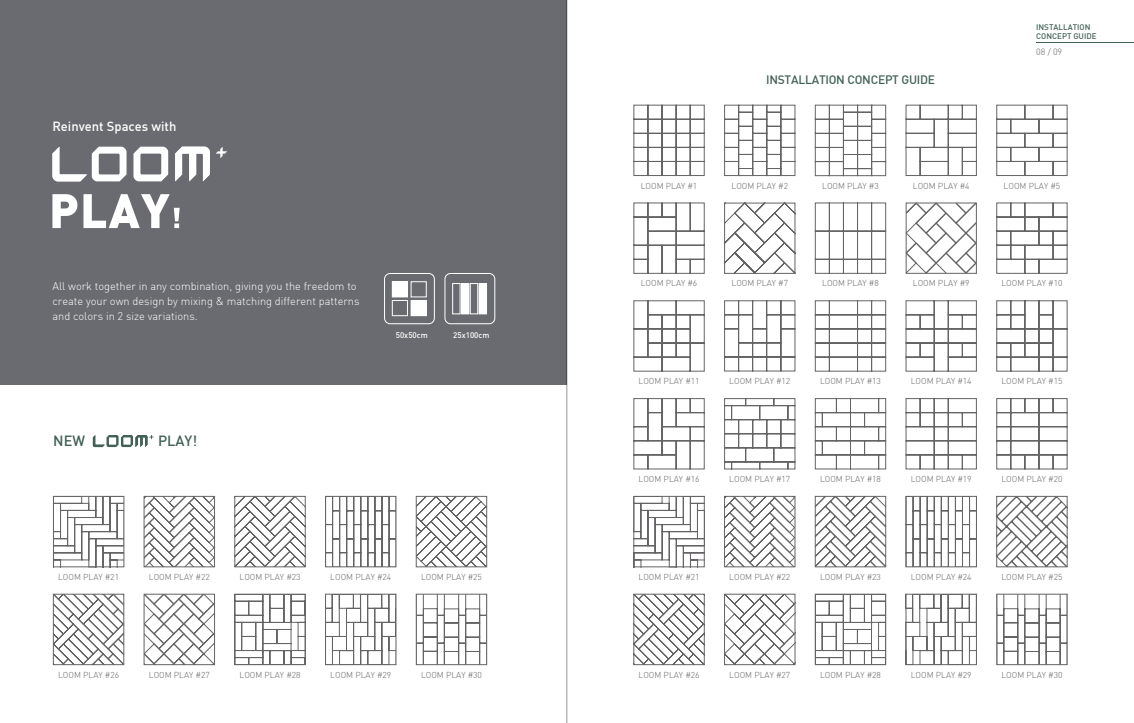
<style>
.page{position:relative;width:1134px;height:723px;background:#fff}
.page>*{position:absolute;margin:0;border:0;box-sizing:border-box;transform-origin:0 0}
.t1{font:14.5px "DIN Medium";color:#416155}
.t2{font:13px "DIN Medium";color:#fff}
.t3{font:12px "DIN Medium";letter-spacing:-.02em;color:#416155}
.t4{font:11px/15px "DIN Light";color:#fff}
.t5{font:9px "DIN Light";color:#656365}
.t6{font:8.5px "DIN Light";color:#656365}
.t7{font:8px/9.6px "DIN Medium";color:#416155}
.t8{font:8px "DIN Medium";color:#fff}
</style>
<div class="page">
<div style="left:0;top:0;width:567px;height:384px;background:#696b70"></div>
<svg style="left:327px;top:498px;width:67px;height:67px"></svg>
<div style="left:325px;top:496px;width:71px;height:71px;border:1px solid #656365"></div>
<svg style="left:418px;top:498px;width:67px;height:67px"></svg>
<div style="left:416px;top:496px;width:71px;height:71px;border:1px solid #656365"></div>
<svg style="left:55px;top:596px;width:67px;height:67px"></svg>
<div style="left:53px;top:594px;width:71px;height:71px;border:1px solid #656365"></div>
<svg style="left:146px;top:596px;width:67px;height:67px"></svg>
<div style="left:144px;top:594px;width:71px;height:71px;border:1px solid #656365"></div>
<svg style="left:237px;top:596px;width:66px;height:67px"></svg>
<div style="left:235px;top:594px;width:70px;height:71px;border:1px solid #656365"></div>
<svg style="left:327px;top:596px;width:67px;height:67px"></svg>
<div style="left:325px;top:594px;width:71px;height:71px;border:1px solid #656365"></div>
<div style="left:392px;top:282px;width:15px;height:15px;background:#fff"></div>
<div style="left:392px;top:282px;width:16px;height:15px;border:1px solid #fff"></div>
<div style="left:411px;top:281px;width:15px;height:16px;border:1px solid #fff"></div>
<div style="left:392px;top:300px;width:16px;height:16px;border:1px solid #fff"></div>
<div style="left:411px;top:300px;width:15px;height:16px;background:#fff"></div>
<div style="left:384px;top:273px;width:51px;height:51px;border:1px solid #fff;border-radius:6px"></div>
<div style="left:479px;top:283px;width:7px;height:31px;background:#fff"></div>
<div style="left:479px;top:283px;width:8px;height:31px;border:1px solid #fff"></div>
<div style="left:461px;top:283px;width:8px;height:31px;background:#fff"></div>
<div style="left:452px;top:283px;width:8px;height:31px;border:1px solid #fff"></div>
<div style="left:470px;top:283px;width:8px;height:31px;border:1px solid #fff"></div>
<div style="left:445px;top:273px;width:50px;height:51px;border:1px solid #fff;border-radius:6px"></div>
<svg style="left:55px;top:498px;width:67px;height:67px"></svg>
<div style="left:53px;top:496px;width:71px;height:71px;border:1px solid #656365"></div>
<svg style="left:146px;top:498px;width:67px;height:67px"></svg>
<div style="left:144px;top:496px;width:71px;height:71px;border:1px solid #656365"></div>
<svg style="left:237px;top:498px;width:66px;height:67px"></svg>
<div style="left:235px;top:496px;width:70px;height:71px;border:1px solid #656365"></div>
<hr style="left:1036px;top:43px;width:98px;height:1px;background:#416155">
<svg style="left:418px;top:596px;width:67px;height:67px"></svg>
<div style="left:416px;top:594px;width:71px;height:71px;border:1px solid #656365"></div>
<svg style="left:908px;top:498px;width:67px;height:67px"></svg>
<div style="left:906px;top:496px;width:71px;height:71px;border:1px solid #656365"></div>
<svg style="left:998px;top:498px;width:67px;height:67px"></svg>
<div style="left:996px;top:496px;width:71px;height:71px;border:1px solid #656365"></div>
<svg style="left:636px;top:596px;width:66px;height:67px"></svg>
<div style="left:634px;top:594px;width:70px;height:71px;border:1px solid #656365"></div>
<svg style="left:726px;top:596px;width:67px;height:67px"></svg>
<div style="left:724px;top:594px;width:71px;height:71px;border:1px solid #656365"></div>
<svg style="left:817px;top:596px;width:67px;height:67px"></svg>
<div style="left:815px;top:594px;width:71px;height:71px;border:1px solid #656365"></div>
<svg style="left:908px;top:596px;width:67px;height:67px"></svg>
<div style="left:906px;top:594px;width:71px;height:71px;border:1px solid #656365"></div>
<svg style="left:636px;top:498px;width:66px;height:67px"></svg>
<div style="left:634px;top:496px;width:70px;height:71px;border:1px solid #656365"></div>
<svg style="left:726px;top:498px;width:67px;height:67px"></svg>
<div style="left:724px;top:496px;width:71px;height:71px;border:1px solid #656365"></div>
<svg style="left:817px;top:498px;width:67px;height:67px"></svg>
<div style="left:815px;top:496px;width:71px;height:71px;border:1px solid #656365"></div>
<svg style="left:633px;top:105px;width:72px;height:71px"></svg>
<svg style="left:724px;top:105px;width:71px;height:71px"></svg>
<svg style="left:815px;top:105px;width:71px;height:71px"></svg>
<svg style="left:905px;top:105px;width:72px;height:71px"></svg>
<svg style="left:996px;top:105px;width:71px;height:71px"></svg>
<svg style="left:633px;top:202px;width:72px;height:72px"></svg>
<svg style="left:724px;top:202px;width:72px;height:72px"></svg>
<svg style="left:815px;top:202px;width:71px;height:72px"></svg>
<svg style="left:815px;top:300px;width:71px;height:72px"></svg>
<svg style="left:724px;top:398px;width:71px;height:71px"></svg>
<svg style="left:996px;top:202px;width:71px;height:72px"></svg>
<svg style="left:905px;top:300px;width:72px;height:72px"></svg>
<svg style="left:815px;top:398px;width:71px;height:71px"></svg>
<svg style="left:633px;top:300px;width:72px;height:72px"></svg>
<svg style="left:996px;top:300px;width:71px;height:72px"></svg>
<svg style="left:905px;top:398px;width:72px;height:71px"></svg>
<svg style="left:724px;top:300px;width:71px;height:71px"></svg>
<svg style="left:633px;top:398px;width:72px;height:71px"></svg>
<svg style="left:996px;top:398px;width:71px;height:71px"></svg>
<svg style="left:905px;top:202px;width:72px;height:72px"></svg>
<div style="left:906px;top:203px;width:71px;height:71px;border:1px solid #656365"></div>
<svg style="left:998px;top:596px;width:67px;height:67px"></svg>
<div style="left:996px;top:594px;width:71px;height:71px;border:1px solid #656365"></div>
<svg style="left:93px;top:435px;width:61px;height:12px"></svg>
<svg style="left:52px;top:194px;width:25px;height:34px"></svg>
<svg style="left:83px;top:194px;width:97px;height:34px"></svg>
<svg style="left:216px;top:147px;width:11px;height:11px"></svg>
<svg style="left:52px;top:147px;width:75px;height:34px"></svg>
<svg style="left:133px;top:147px;width:35px;height:34px"></svg>
<svg style="left:175px;top:147px;width:35px;height:34px"></svg>
<hr style="left:567px;top:0;width:1px;height:723px;background:#969698">
<p class="t7" style="left:1036px;top:22px;width:62px">INSTALLATION<br>CONCEPT GUIDE</p>
<p class="t5" style="left:1036px;top:46px;width:28px">08 / 09</p>
<h3 class="t3" style="left:766px;top:72px;width:171px">INSTALLATION CONCEPT GUIDE</h3>
<h2 class="t2" style="left:52px;top:118px;width:125px">Reinvent Spaces with</h2>
<p class="t6" style="left:641px;top:180px;width:58px">LOOM PLAY #1</p>
<p class="t6" style="left:731px;top:180px;width:58px">LOOM PLAY #2</p>
<p class="t6" style="left:822px;top:180px;width:58px">LOOM PLAY #3</p>
<p class="t6" style="left:913px;top:180px;width:58px">LOOM PLAY #4</p>
<p class="t6" style="left:1004px;top:180px;width:58px">LOOM PLAY #5</p>
<p class="t4" style="left:52px;top:279px;width:309px">All work together in any combination, giving you the freedom to create your own design by mixing &amp; matching different patterns and colors in 2 size variations.</p>
<p class="t6" style="left:641px;top:278px;width:58px">LOOM PLAY #6</p>
<p class="t6" style="left:731px;top:278px;width:58px">LOOM PLAY #7</p>
<p class="t6" style="left:822px;top:278px;width:58px">LOOM PLAY #8</p>
<p class="t6" style="left:913px;top:278px;width:58px">LOOM PLAY #9</p>
<p class="t6" style="left:1001px;top:278px;width:62px">LOOM PLAY #10</p>
<p class="t8" style="left:396px;top:330px;width:33px">50x50cm</p>
<p class="t8" style="left:453px;top:330px;width:38px">25x100cm</p>
<p class="t6" style="left:820px;top:376px;width:62px">LOOM PLAY #13</p>
<p class="t6" style="left:639px;top:376px;width:62px">LOOM PLAY #11</p>
<p class="t6" style="left:1001px;top:376px;width:62px">LOOM PLAY #15</p>
<p class="t6" style="left:729px;top:376px;width:62px">LOOM PLAY #12</p>
<p class="t6" style="left:911px;top:376px;width:62px">LOOM PLAY #14</p>
<h1 class="t1" style="left:53px;top:432px;width:33px">NEW</h1>
<h1 class="t1" style="left:158px;top:432px;width:41px">PLAY!</h1>
<p class="t6" style="left:639px;top:474px;width:62px">LOOM PLAY #16</p>
<p class="t6" style="left:729px;top:474px;width:62px">LOOM PLAY #17</p>
<p class="t6" style="left:820px;top:474px;width:62px">LOOM PLAY #18</p>
<p class="t6" style="left:911px;top:474px;width:62px">LOOM PLAY #19</p>
<p class="t6" style="left:1001px;top:474px;width:62px">LOOM PLAY #20</p>
<p class="t6" style="left:240px;top:571px;width:62px">LOOM PLAY #23</p>
<p class="t6" style="left:58px;top:571px;width:62px">LOOM PLAY #21</p>
<p class="t6" style="left:330px;top:571px;width:62px">LOOM PLAY #24</p>
<p class="t6" style="left:149px;top:571px;width:62px">LOOM PLAY #22</p>
<p class="t6" style="left:421px;top:571px;width:62px">LOOM PLAY #25</p>
<p class="t6" style="left:639px;top:571px;width:62px">LOOM PLAY #21</p>
<p class="t6" style="left:729px;top:571px;width:62px">LOOM PLAY #22</p>
<p class="t6" style="left:820px;top:571px;width:62px">LOOM PLAY #23</p>
<p class="t6" style="left:911px;top:571px;width:62px">LOOM PLAY #24</p>
<p class="t6" style="left:1001px;top:571px;width:62px">LOOM PLAY #25</p>
<p class="t6" style="left:58px;top:669px;width:62px">LOOM PLAY #26</p>
<p class="t6" style="left:330px;top:669px;width:62px">LOOM PLAY #29</p>
<p class="t6" style="left:421px;top:669px;width:62px">LOOM PLAY #30</p>
<p class="t6" style="left:149px;top:669px;width:62px">LOOM PLAY #27</p>
<p class="t6" style="left:240px;top:669px;width:62px">LOOM PLAY #28</p>
<p class="t6" style="left:639px;top:669px;width:62px">LOOM PLAY #26</p>
<p class="t6" style="left:729px;top:669px;width:62px">LOOM PLAY #27</p>
<p class="t6" style="left:820px;top:669px;width:62px">LOOM PLAY #28</p>
<p class="t6" style="left:911px;top:669px;width:62px">LOOM PLAY #29</p>
<p class="t6" style="left:1001px;top:669px;width:62px">LOOM PLAY #30</p>
</div>
